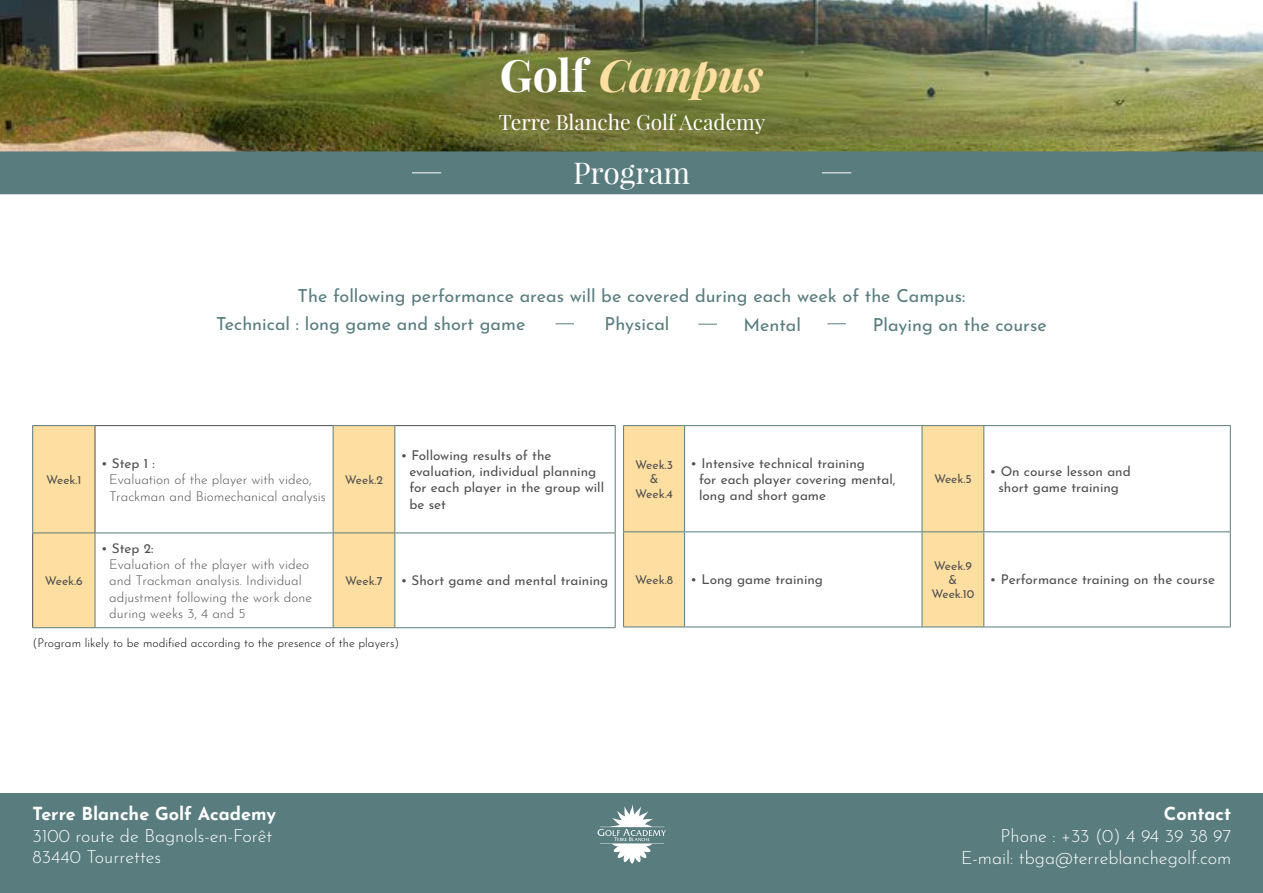
<style>
.page{position:relative;width:1263px;height:893px;background:#fff}
.page>*{position:absolute;margin:0;border:0;box-sizing:border-box;transform-origin:0 0}
.t1{font:italic 700 44.55px "Playfair Display";color:#ffdfa1}
.t2{font:30px "Playfair Display";color:#fff}
.t3{font:21px "Playfair Display";color:#fff}
.t4{font:18px/27.9px "Josefin Sans";color:#597c7e}
.t5{font:300 18px/21.6px "Josefin Sans";color:#fff}
.t6{font:700 18px "Josefin Sans";color:#fff}
.t7{font:13.5px/16.2px "Josefin Sans";color:#505050}
.t8{font:300 13.5px/16.2px "Josefin Sans";color:#505050}
.t9{font:12px/14.4px "Josefin Sans";color:#505050;text-align:center}
.t10{font:300 12px "Josefin Sans";color:#000}
.s1{font-style:normal;color:#fff}
</style>
<div class="page">
<img style="left:0;top:0;width:1263px;height:151px">
<div style="left:0;top:151px;width:1263px;height:43px;background:#597c7e"></div>
<svg style="left:412px;top:172px;width:29px;height:1px"></svg>
<svg style="left:822px;top:172px;width:29px;height:1px"></svg>
<div style="left:0;top:794px;width:1263px;height:99px;background:#597c7e"></div>
<svg style="left:598px;top:805px;width:68px;height:58px"></svg>
<div style="left:33px;top:426px;width:62px;height:201px;background:#ffdfa1"></div>
<svg style="left:96px;top:426px;width:519px;height:201px"></svg>
<hr style="left:32px;top:425px;width:63px;height:1px;background:#597c7e">
<hr style="left:32px;top:426px;width:1px;height:107px;background:#597c7e">
<hr style="left:333px;top:425px;width:62px;height:1px;background:#597c7e">
<hr style="left:333px;top:426px;width:1px;height:107px;background:#597c7e">
<hr style="left:394px;top:426px;width:1px;height:107px;background:#597c7e">
<hr style="left:615px;top:426px;width:1px;height:107px;background:#597c7e">
<hr style="left:32px;top:533px;width:63px;height:1px;background:#597c7e">
<hr style="left:95px;top:533px;width:238px;height:1px;background:#597c7e">
<hr style="left:95px;top:533px;width:1px;height:94px;background:#597c7e">
<hr style="left:95px;top:425px;width:238px;height:1px;background:#505050">
<hr style="left:95px;top:426px;width:1px;height:107px;background:#505050">
<hr style="left:395px;top:425px;width:221px;height:1px;background:#505050">
<hr style="left:32px;top:533px;width:1px;height:94px;background:#505050">
<hr style="left:395px;top:533px;width:221px;height:1px;background:#597c7e">
<hr style="left:394px;top:533px;width:1px;height:94px;background:#597c7e">
<hr style="left:615px;top:533px;width:1px;height:94px;background:#597c7e">
<hr style="left:395px;top:627px;width:221px;height:1px;background:#597c7e">
<hr style="left:333px;top:533px;width:62px;height:1px;background:#597c7e">
<hr style="left:333px;top:533px;width:1px;height:94px;background:#597c7e">
<hr style="left:32px;top:627px;width:63px;height:1px;background:#597c7e">
<hr style="left:95px;top:627px;width:238px;height:1px;background:#597c7e">
<hr style="left:333px;top:627px;width:62px;height:1px;background:#597c7e">
<svg style="left:624px;top:426px;width:359px;height:201px"></svg>
<div style="left:685px;top:532px;width:237px;height:95px;background:#fff"></div>
<hr style="left:623px;top:425px;width:62px;height:1px;background:#597c7e">
<hr style="left:623px;top:426px;width:1px;height:105px;background:#597c7e">
<hr style="left:922px;top:425px;width:62px;height:1px;background:#597c7e">
<hr style="left:984px;top:425px;width:247px;height:1px;background:#597c7e">
<hr style="left:983px;top:426px;width:1px;height:105px;background:#597c7e">
<hr style="left:1230px;top:426px;width:1px;height:105px;background:#597c7e">
<hr style="left:684px;top:532px;width:1px;height:95px;background:#597c7e">
<hr style="left:983px;top:532px;width:1px;height:95px;background:#597c7e">
<hr style="left:1230px;top:532px;width:1px;height:95px;background:#597c7e">
<hr style="left:922px;top:627px;width:62px;height:1px;background:#597c7e">
<hr style="left:984px;top:627px;width:247px;height:1px;background:#597c7e">
<hr style="left:623px;top:531px;width:62px;height:1px;background:#597c7e">
<hr style="left:623px;top:532px;width:1px;height:95px;background:#597c7e">
<hr style="left:922px;top:531px;width:62px;height:1px;background:#597c7e">
<hr style="left:984px;top:531px;width:247px;height:1px;background:#597c7e">
<hr style="left:623px;top:627px;width:62px;height:1px;background:#597c7e">
<hr style="left:685px;top:627px;width:237px;height:1px;background:#597c7e">
<hr style="left:922px;top:532px;width:1px;height:95px;background:#597c7e">
<hr style="left:685px;top:425px;width:237px;height:1px;background:#597c7e">
<hr style="left:684px;top:426px;width:1px;height:105px;background:#597c7e">
<hr style="left:922px;top:426px;width:1px;height:105px;background:#597c7e">
<hr style="left:685px;top:531px;width:237px;height:1px;background:#597c7e">
<svg style="left:698px;top:324px;width:19px;height:1px"></svg>
<svg style="left:827px;top:323px;width:19px;height:1px"></svg>
<svg style="left:555px;top:323px;width:19px;height:1px"></svg>
<h1 class="t1" style="left:500px;top:45px;width:265px"><span class="s1">Golf</span> Campus</h1>
<h3 class="t3" style="left:499px;top:109px;width:268px">Terre Blanche Golf Academy</h3>
<h2 class="t2" style="left:573px;top:154px;width:119px">Program</h2>
<h3 class="t4" style="left:216px;top:280px;width:751px;text-indent:81px">The following performance areas will be covered during each week of the Campus:<br>Technical : long game and short game</h3>
<h3 class="t4" style="left:605px;top:308px;width:66px">Physical</h3>
<h3 class="t4" style="left:743px;top:308px;width:59px">Mental</h3>
<h3 class="t4" style="left:873px;top:308px;width:176px">Playing on the course</h3>
<p class="t9" style="left:46px;top:471px;width:37px">Week.1</p>
<p class="t9" style="left:45px;top:572px;width:40px">Week.6</p>
<p class="t7" style="left:101px;top:454px;width:55px">• Step 1 :</p>
<p class="t8" style="left:109px;top:470px;width:218px">Evaluation of the player with video,<br>Trackman and Biomechanical analysis</p>
<p class="t9" style="left:345px;top:471px;width:40px">Week.2</p>
<p class="t7" style="left:409px;top:446px;width:196px;text-indent:-9px">• Following results of the evaluation, individual planning for each player in the group will be set</p>
<p class="t7" style="left:101px;top:538px;width:54px">• Step 2:</p>
<p class="t8" style="left:109px;top:555px;width:204px">Evaluation of the player with video and Trackman analysis. Individual adjustment following the work done during weeks 3, 4 and 5</p>
<p class="t9" style="left:345px;top:572px;width:39px">Week.7</p>
<p class="t7" style="left:401px;top:571px;width:209px">• Short game and mental training</p>
<p class="t9" style="left:635px;top:456px;width:39px">Week.3 &amp;<br>Week.4</p>
<p class="t7" style="left:699px;top:453px;width:198px;text-indent:-9px">• Intensive technical training<br>for each player covering mental, long and short game</p>
<p class="t9" style="left:635px;top:571px;width:39px">Week.8</p>
<p class="t7" style="left:691px;top:570px;width:134px">• Long game training</p>
<p class="t9" style="left:934px;top:470px;width:39px">Week.5</p>
<p class="t7" style="left:990px;top:461px;width:142px;text-align:center">• On course lesson and short game training</p>
<p class="t9" style="left:931px;top:557px;width:44px">Week.9 &amp;<br>Week.10</p>
<p class="t7" style="left:990px;top:570px;width:227px">• Performance training on the course</p>
<p class="t10" style="left:33px;top:633px;width:368px">(Program likely to be modified according to the presence of the players)</p>
<h3 class="t6" style="left:33px;top:798px;width:245px">Terre Blanche Golf Academy</h3>
<h3 class="t5" style="left:33px;top:823px;width:241px">3100 route de Bagnols-en-Forêt<br>83440 Tourrettes</h3>
<h3 class="t6" style="left:1164px;top:798px;width:69px">Contact</h3>
<h3 class="t5" style="left:961px;top:823px;width:272px;text-align:right">Phone : +33 (0) 4 94 39 38 97<br>E-mail: tbga@terreblanchegolf.com</h3>
</div>
